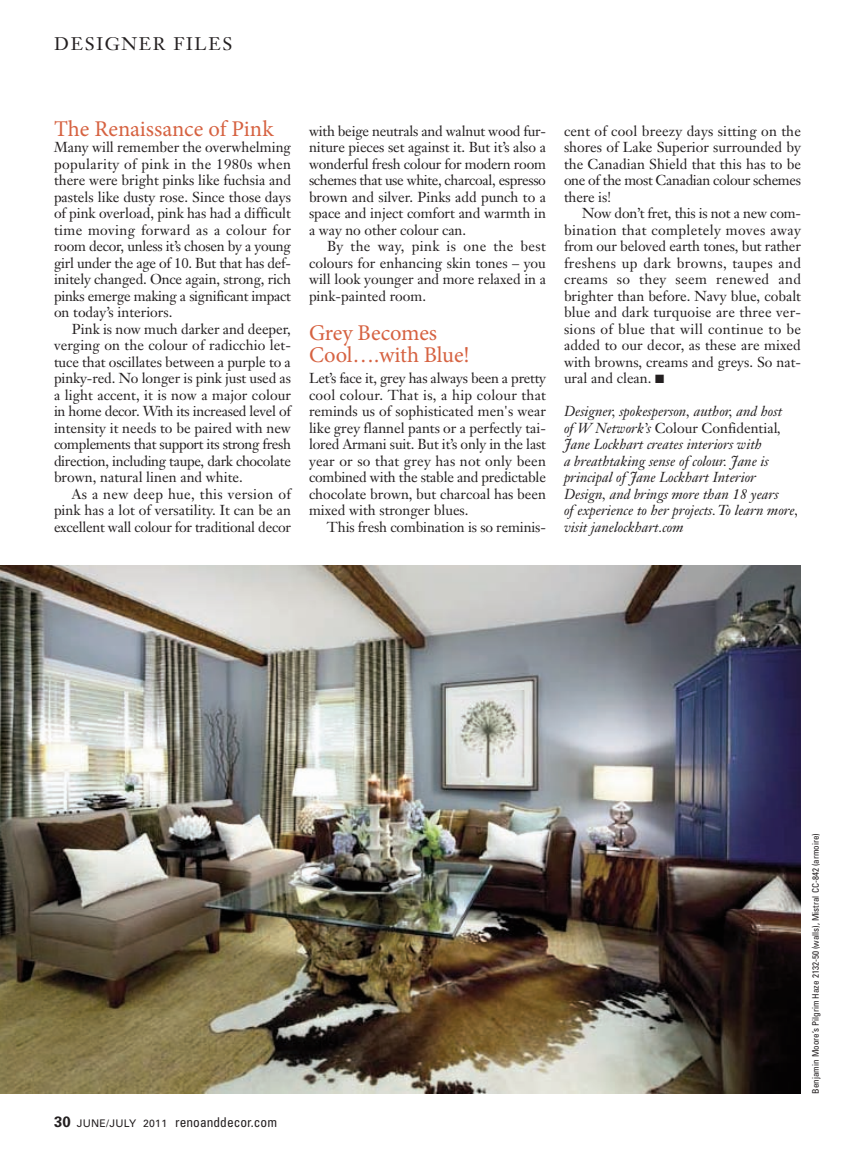
<style>
.page{position:relative;width:864px;height:1161px;background:#fff}
.page>*{position:absolute;margin:0;border:0;box-sizing:border-box;transform-origin:0 0}
.t1{font:22.5px/22.5px "Minion Pro";letter-spacing:-.005em;color:#d66241}
.t2{font:18px "Janson Text";letter-spacing:.095em;color:#231f20}
.t3{font:14.25px/16.5px "Janson Text";letter-spacing:-.005em;color:#231f20;text-align:justify}
.t4{font:italic 14.25px/16.5px "Janson Text";color:#231f20}
.t5{font:condensed 13.5px "Univers";color:#231f20}
.t6{font:condensed 9px "Univers";color:#231f20}
.s1{font-style:normal}
.s2{font-weight:700;font-stretch:normal;font-size:15px}
.s3{font-stretch:normal;font-size:10.5px}
</style>
<div class="page">
<img style="left:0;top:566px;width:801px;height:527px">
<p class="t2" style="left:54px;top:36px;width:180px">DESIGNER FILES</p>
<h1 class="t1" style="left:54px;top:119px;width:221px">The Renaissance of Pink</h1>
<p class="t3" style="left:54px;top:141px;width:239px">Many will remember the overwhelming popularity of pink in the 1980s when there were bright pinks like fuchsia and pastels like dusty rose. Since those days of pink overload, pink has had a difficult time moving forward as a colour for room decor, unless it’s chosen by a young girl under the age of 10. But that has def&shy;initely changed. Once again, strong, rich pinks emerge making a significant impact on today’s interiors.</p>
<p class="t3" style="left:54px;top:322px;width:239px;text-indent:18px">Pink is now much darker and deeper, verging on the colour of radicchio let&shy;tuce that oscillates between a purple to a pinky-red. No longer is pink just used as a light accent, it is now a major colour in home decor. With its increased level of intensity it needs to be paired with new complements that support its strong fresh direction, including taupe, dark chocolate brown, natural linen and white.</p>
<p class="t3" style="left:54px;top:487px;width:238px;text-indent:18px">As a new deep hue, this version of pink has a lot of versatility. It can be an excellent wall colour for traditional decor</p>
<p class="t3" style="left:309px;top:124px;width:238px">with beige neutrals and walnut wood fur&shy;niture pieces set against it. But it’s also a wonderful fresh colour for modern room schemes that use white, charcoal, espresso brown and silver. Pinks add punch to a space and inject comfort and warmth in a way no other colour can.</p>
<p class="t3" style="left:309px;top:240px;width:239px;text-indent:18px">By the way, pink is one the best colours for enhancing skin tones – you will look younger and more relaxed in a pink-painted room.</p>
<h1 class="t1" style="left:309px;top:323px;width:162px">Grey Becomes<br>Cool….with Blue!</h1>
<p class="t3" style="left:309px;top:372px;width:239px">Let’s face it, grey has always been a pretty cool colour. That is, a hip colour that reminds us of sophisticated men's wear like grey flannel pants or a perfectly tai&shy;lored Armani suit. But it’s only in the last year or so that grey has not only been combined with the stable and predictable chocolate brown, but charcoal has been mixed with stronger blues.</p>
<p class="t3" style="left:327px;top:520px;width:220px">This fresh combination is so reminis-</p>
<p class="t3" style="left:564px;top:124px;width:239px">cent of cool breezy days sitting on the shores of Lake Superior surrounded by the Canadian Shield that this has to be one of the most Canadian colour schemes there is!</p>
<p class="t3" style="left:564px;top:207px;width:239px;text-indent:18px">Now don’t fret, this is not a new com&shy;bination that completely moves away from our beloved earth tones, but rather freshens up dark browns, taupes and creams so they seem renewed and brighter than before. Navy blue, cobalt blue and dark turquoise are three ver&shy;sions of blue that will continue to be added to our decor, as these are mixed with browns, creams and greys. So nat&shy;ural and clean. ■</p>
<p class="t4" style="left:564px;top:405px;width:236px">Designer, spokesperson, author, and host<br>of W Network’s <span class="s1">Colour Confidential</span>, Jane Lockhart creates interiors with<br>a breathtaking sense of colour. Jane is principal of Jane Lockhart Interior Design, and brings more than 18 years<br>of experience to her projects.To learn more, visit janelockhart.com</p>
<p class="t5" style="left:54px;top:1118px;width:225px"><span class="s2">30</span> <span class="s3">JUNE/JULY 2011</span> renoanddecor.com</p>
<p class="t6" style="left:812px;top:1094px;width:262px;rotate:-90deg">Benjamin Moore’s Pilgrim Haze 2132-50 (walls), Mistral CC-842 (armoire)</p>
</div>
